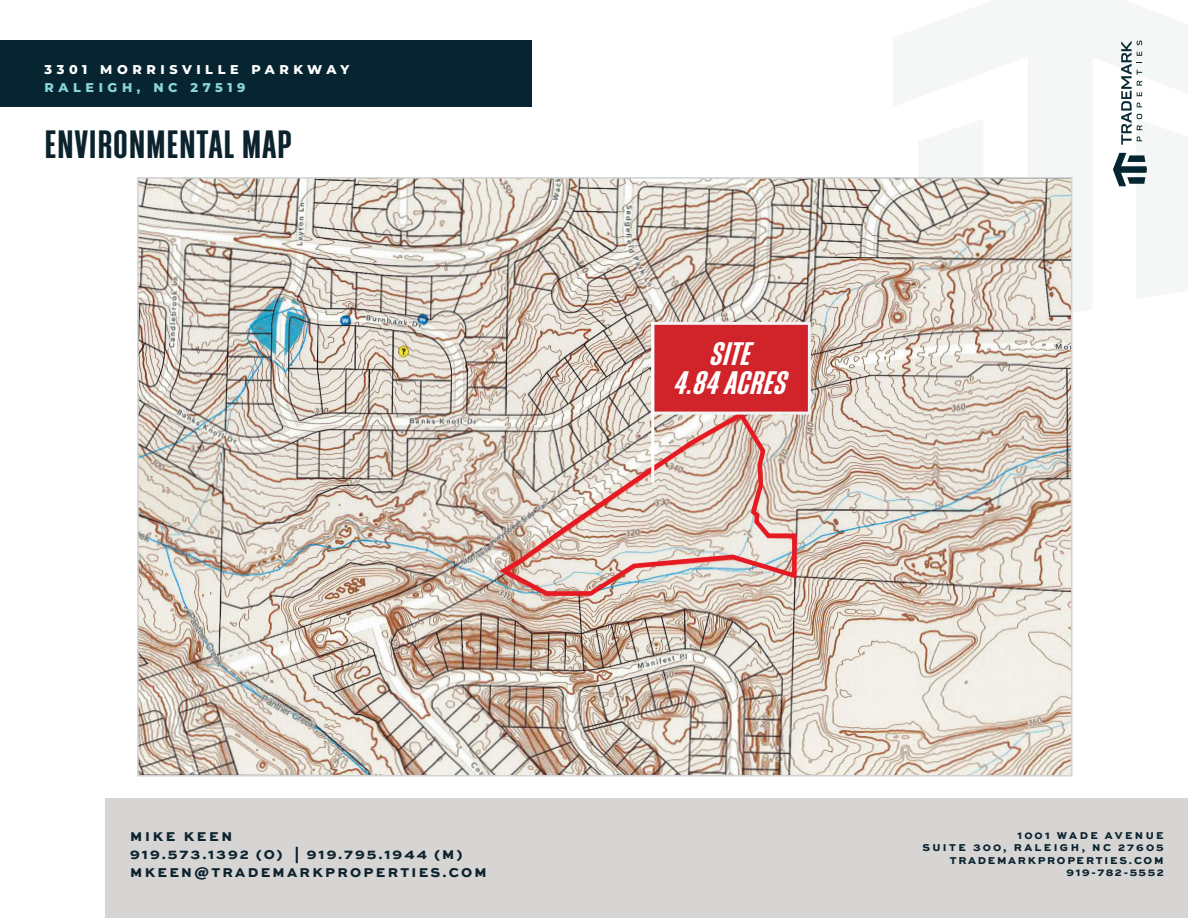
<style>
.page{position:relative;width:1188px;height:918px;background:#fff}
.page>*{position:absolute;margin:0;border:0;box-sizing:border-box;transform-origin:0 0}
.t1{font:700 34.5px "Athletic Condensed";letter-spacing:.02em;color:#0c232e}
.t2{font:italic 700 28.5px/28.5px "Athletic Condensed";letter-spacing:.01em;color:#fff;text-align:center}
.t3{font:13.5px/18px "Sweet Sans Heavy SC";letter-spacing:.17em;color:#0c232e}
.t4{font:800 12.75px "Montserrat";letter-spacing:.36em;color:#fff}
.t5{font:800 12.75px "Montserrat";letter-spacing:.36em;color:#89d3da}
.t6{font:10.5px/12.5px "Sweet Sans Heavy SC";letter-spacing:.18em;color:#0b232e;text-align:right}
</style>
<div class="page">
<div style="left:106px;top:798px;width:1082px;height:120px;background:#d6d5d4"></div>
<div style="left:0;top:40px;width:531px;height:67px;background:#062531"></div>
<svg style="left:1113px;top:40px;width:34px;height:147px"></svg>
<img style="left:140px;top:180px;width:929px;height:594px">
<img style="left:495px;top:408px;width:304px;height:190px">
<div style="left:653px;top:323px;width:156px;height:90px;background:#d1232a"></div>
<div style="left:651px;top:322px;width:160px;height:93px;border:3px solid #f2f2f2"></div>
<hr style="left:651px;top:322px;width:3px;height:161px;background:#fff">
<p class="t4" style="left:45px;top:60px;width:306px">3301 MORRISVILLE PARKWAY</p>
<p class="t5" style="left:45px;top:78px;width:203px">RALEIGH, NC 27519</p>
<p class="t1" style="left:45px;top:124px;width:249px">ENVIRONMENTAL MAP</p>
<p class="t2" style="left:675px;top:340px;width:114px">SITE<br>4.84 ACRES</p>
<p class="t3" style="left:130px;top:828px;width:358px">MIKE KEEN<br>919.573.1392 (O) | 919.795.1944 (M)<br>MKEEN@TRADEMARKPROPERTIES.COM</p>
<p class="t6" style="left:922px;top:829px;width:243px">1001 WADE AVENUE<br>SUITE 300, RALEIGH, NC 27605<br>TRADEMARKPROPERTIES.COM<br>919-782-5552</p>
</div>
